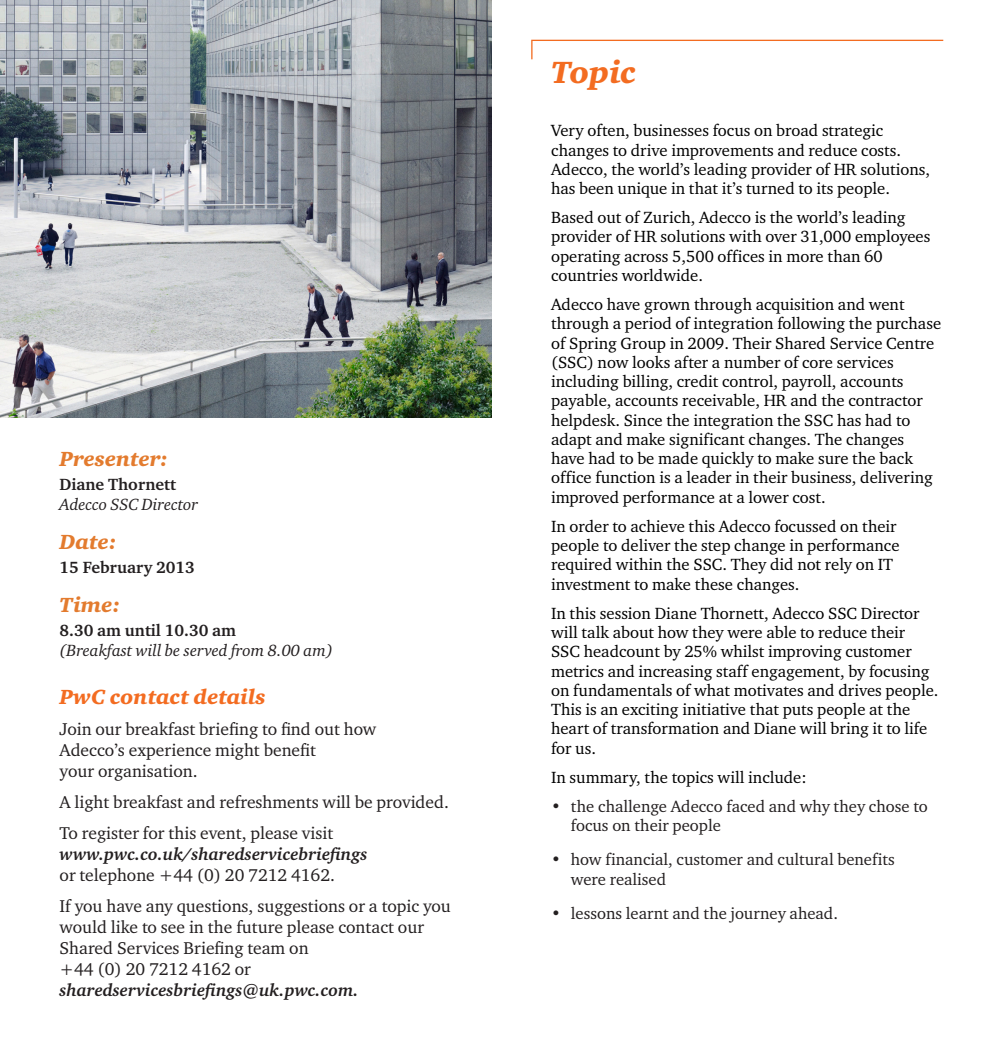
<style>
.page{position:relative;width:983px;height:1042px;background:#fff}
.page>*{position:absolute;margin:0;border:0;box-sizing:border-box;transform-origin:0 0}
.Heading_1{font:italic 900 31.5px "Charter ITC Std";color:#f36c21}
.heading_3{font:italic 900 21px "Charter ITC Std";color:#e37b2e}
.heading_3-2{font:italic 900 21px "Charter ITC Std";color:#f36c21}
.Body_white{font:17.5px/21px "Charter ITC Std";color:#231f20}
.Body_copy{font:16.62px/19.2px "Charter ITC Std";color:#000}
.t1{font:16.62px/19.2px "Charter ITC Std";color:#231f20}
.BODY_ITALIC{font:italic 16.62px/19.2px "Charter ITC Std";color:#231f20}
.BODY_ITALIC-2{font:700 16.62px "Charter ITC Std";color:#231f20}
.s1{font-weight:700;font-style:normal}
.s2{font-weight:700;font-style:italic}
</style>
<div class="page">
<svg style="left:531px;top:39px;width:413px;height:21px"></svg>
<img style="left:0;top:0;width:491px;height:418px">
<p class="heading_3" style="left:60px;top:446px;width:110px">Presenter:</p>
<p class="BODY_ITALIC" style="left:60px;top:475px;width:140px"><span class="s1">Diane Thornett<br></span>Adecco SSC Director</p>
<p class="heading_3" style="left:60px;top:528px;width:59px">Date:</p>
<p class="BODY_ITALIC-2" style="left:60px;top:557px;width:137px">15 February 2013</p>
<p class="heading_3" style="left:60px;top:592px;width:63px">Time:</p>
<p class="BODY_ITALIC" style="left:60px;top:621px;width:275px"><span class="s1">8.30 am until 10.30 am<br></span>(Breakfast will be served from 8.00 am)</p>
<p class="heading_3-2" style="left:60px;top:684px;width:207px">PwC contact details</p>
<p class="Body_white" style="left:60px;top:718px;width:318px">Join our breakfast briefing to find out how<br>Adecco’s experience might benefit<br>your organisation.</p>
<p class="Body_white" style="left:60px;top:791px;width:391px">A light breakfast and refreshments will be provided.</p>
<p class="Body_white" style="left:60px;top:822px;width:309px">To register for this event, please visit <span class="s2">www.pwc.co.uk/sharedservicebriefings </span>or telephone +44 (0) 20 7212 4162.</p>
<p class="Body_white" style="left:60px;top:895px;width:393px">If you have any questions, suggestions or a topic you would like to see in the future please contact our Shared Services Briefing team on<br>+44 (0) 20 7212 4162 or <span class="s2">sharedservicesbriefings@uk.pwc.com.</span></p>
<p class="Heading_1" style="left:551px;top:52px;width:87px">Topic</p>
<p class="Body_copy" style="left:551px;top:121px;width:380px">Very often, businesses focus on broad strategic changes to drive improvements and reduce costs.<br>Adecco, the world’s leading provider of HR solutions, has been unique in that it’s turned to its people.</p>
<p class="Body_copy" style="left:551px;top:208px;width:381px">Based out of Zurich, Adecco is the world’s leading provider of HR solutions with over 31,000 employees operating across 5,500 offices in more than 60 countries worldwide.</p>
<p class="Body_copy" style="left:551px;top:295px;width:391px">Adecco have grown through acquisition and went through a period of integration following the purchase of Spring Group in 2009. Their Shared Service Centre (SSC) now looks after a number of core services including billing, credit control, payroll, accounts payable, accounts receivable, HR and the contractor helpdesk. Since the integration the SSC has had to adapt and make significant changes. The changes have had to be made quickly to make sure the back office function is a leader in their business, delivering improved performance at a lower cost.</p>
<p class="Body_copy" style="left:551px;top:516px;width:350px">In order to achieve this Adecco focussed on their people to deliver the step change in performance required within the SSC. They did not rely on IT investment to make these changes.</p>
<p class="Body_copy" style="left:551px;top:603px;width:389px">In this session Diane Thornett, Adecco SSC Director will talk about how they were able to reduce their<br>SSC headcount by 25% whilst improving customer metrics and increasing staff engagement, by focusing on fundamentals of what motivates and drives people.<br>This is an exciting initiative that puts people at the heart of transformation and Diane will bring it to life for us.</p>
<p class="Body_copy" style="left:551px;top:767px;width:257px">In summary, the topics will include:</p>
<p class="t1" style="left:570px;top:796px;width:358px;text-indent:-20px">• the challenge Adecco faced and why they chose to focus on their people</p>
<p class="t1" style="left:570px;top:850px;width:325px;text-indent:-20px">• how financial, customer and cultural benefits were realised</p>
<p class="t1" style="left:551px;top:903px;width:288px">• lessons learnt and the journey ahead.</p>
</div>
